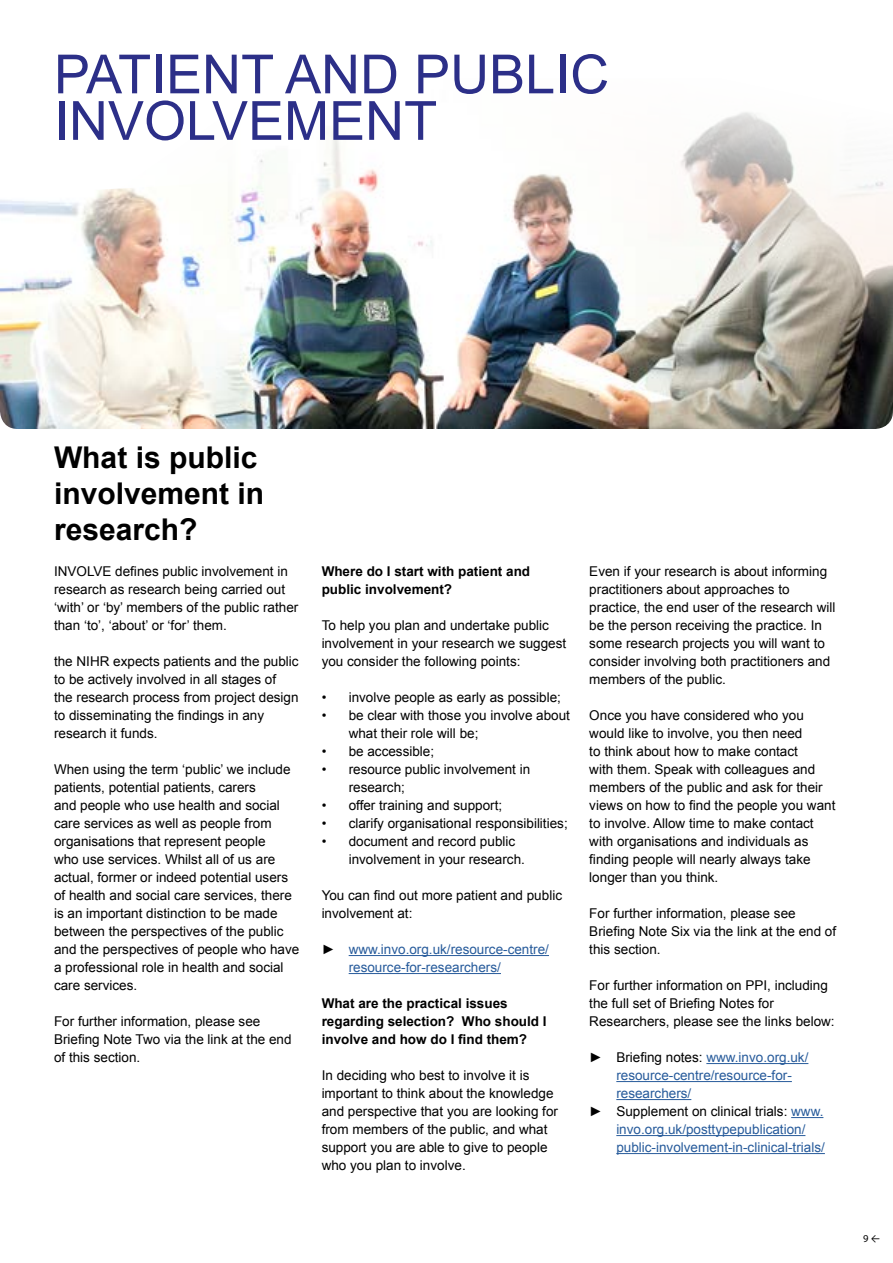
<style>
.page{position:relative;width:893px;height:1263px;background:#fff}
.page>*{position:absolute;margin:0;border:0;box-sizing:border-box;transform-origin:0 0}
.t1{font:54px/46.5px "Arial";color:#2c2f88}
.t2{font:700 30px/36px "Arial";color:#000}
.t3{font:13.5px/18px "Arial";color:#000}
.t4{font:13.5px/18px "Arial";color:#275b9b}
.t5{font:700 13.5px/18px "Arial";color:#000}
.t6{font:10.5px "Myriad Pro";color:#000}
.s1{color:#000}
.s2{color:#275b9b}
.s3{font-family:"Calibri"}
</style>
<div class="page">
<hr style="left:349px;top:955px;width:200px;height:1px;background:#275b9b">
<hr style="left:349px;top:973px;width:152px;height:1px;background:#275b9b">
<hr style="left:706px;top:1063px;width:102px;height:1px;background:#275b9b">
<hr style="left:616px;top:1081px;width:176px;height:1px;background:#275b9b">
<hr style="left:616px;top:1099px;width:75px;height:1px;background:#275b9b">
<hr style="left:791px;top:1117px;width:32px;height:1px;background:#275b9b">
<hr style="left:616px;top:1135px;width:189px;height:1px;background:#275b9b">
<hr style="left:616px;top:1153px;width:209px;height:1px;background:#275b9b">
<img style="left:0;top:197px;width:893px;height:232px">
<img style="left:118px;top:197px;width:775px;height:183px">
<svg style="left:97px;top:112px;width:796px;height:85px"></svg>
<h1 class="t1" style="left:54px;top:52px;width:557px">PATIENT AND PUBLIC<br>INVOLVEMENT</h1>
<h2 class="t2" style="left:54px;top:440px;width:212px">What is public involvement in research?</h2>
<p class="t3" style="left:54px;top:562px;width:246px">INVOLVE defines public involvement in research as research being carried out ‘with’ or ‘by’ members of the public rather than ‘to’, ‘about’ or ‘for’ them.</p>
<p class="t3" style="left:54px;top:652px;width:246px">the NIHR expects patients and the public to be actively involved in all stages of<br>the research process from project design to disseminating the findings in any research it funds.</p>
<p class="t3" style="left:54px;top:760px;width:247px">When using the term ‘public’ we include patients, potential patients, carers<br>and people who use health and social care services as well as people from organisations that represent people<br>who use services. Whilst all of us are actual, former or indeed potential users of health and social care services, there is an important distinction to be made between the perspectives of the public and the perspectives of people who have a professional role in health and social care services.</p>
<p class="t3" style="left:54px;top:1012px;width:239px">For further information, please see<br>Briefing Note Two via the link at the end of this section.</p>
<p class="t5" style="left:322px;top:563px;width:210px">Where do I start with patient and public involvement?</p>
<p class="t3" style="left:322px;top:616px;width:246px">To help you plan and undertake public involvement in your research we suggest you consider the following points:</p>
<p class="t3" style="left:322px;top:688px;width:241px">• involve people as early as possible;</p>
<p class="t3" style="left:349px;top:706px;width:223px;text-indent:-27px">• be clear with those you involve about what their role will be;</p>
<p class="t3" style="left:322px;top:742px;width:114px">• be accessible;</p>
<p class="t3" style="left:349px;top:760px;width:183px;text-indent:-27px">• resource public involvement in research;</p>
<p class="t3" style="left:322px;top:796px;width:182px">• offer training and support;</p>
<p class="t3" style="left:322px;top:814px;width:248px">• clarify organisational responsibilities;</p>
<p class="t3" style="left:349px;top:832px;width:178px;text-indent:-27px">• document and record public involvement in your research.</p>
<p class="t3" style="left:322px;top:886px;width:242px">You can find out more patient and public involvement at:</p>
<p class="t4" style="left:349px;top:940px;width:202px;text-indent:-27px"><span class="s1">►</span> www.invo.org.uk/resource-centre/ resource-for-researchers/</p>
<p class="t5" style="left:322px;top:995px;width:227px">What are the practical issues regarding selection? Who should I involve and how do I find them?</p>
<p class="t3" style="left:322px;top:1066px;width:238px">In deciding who best to involve it is important to think about the knowledge and perspective that you are looking for from members of the public, and what support you are able to give to people who you plan to involve.</p>
<p class="t3" style="left:589px;top:562px;width:248px">Even if your research is about informing practitioners about approaches to practice, the end user of the research will be the person receiving the practice. In some research projects you will want to consider involving both practitioners and members of the public.</p>
<p class="t3" style="left:589px;top:706px;width:248px">Once you have considered who you would like to involve, you then need<br>to think about how to make contact<br>with them. Speak with colleagues and members of the public and ask for their views on how to find the people you want to involve. Allow time to make contact with organisations and individuals as finding people will nearly always take longer than you think.</p>
<p class="t3" style="left:589px;top:904px;width:248px">For further information, please see<br>Briefing Note Six via the link at the end of this section.</p>
<p class="t3" style="left:589px;top:976px;width:247px">For further information on PPI, including the full set of Briefing Notes for<br>Researchers, please see the links below:</p>
<p class="t4" style="left:589px;top:1048px;width:221px"><span class="s1">► Briefing notes:</span> www.invo.org.uk/</p>
<p class="t4" style="left:616px;top:1066px;width:177px">resource-centre/resource-for-</p>
<p class="t4" style="left:616px;top:1084px;width:77px">researchers/</p>
<p class="t3" style="left:589px;top:1102px;width:236px">► Supplement on clinical trials: <span class="s2">www.</span></p>
<p class="t4" style="left:616px;top:1120px;width:191px">invo.org.uk/posttypepublication/</p>
<p class="t4" style="left:616px;top:1138px;width:210px">public-involvement-in-clinical-trials/</p>
<p class="t6" style="left:863px;top:1232px;width:19px">9 <span class="s3">←</span></p>
</div>
